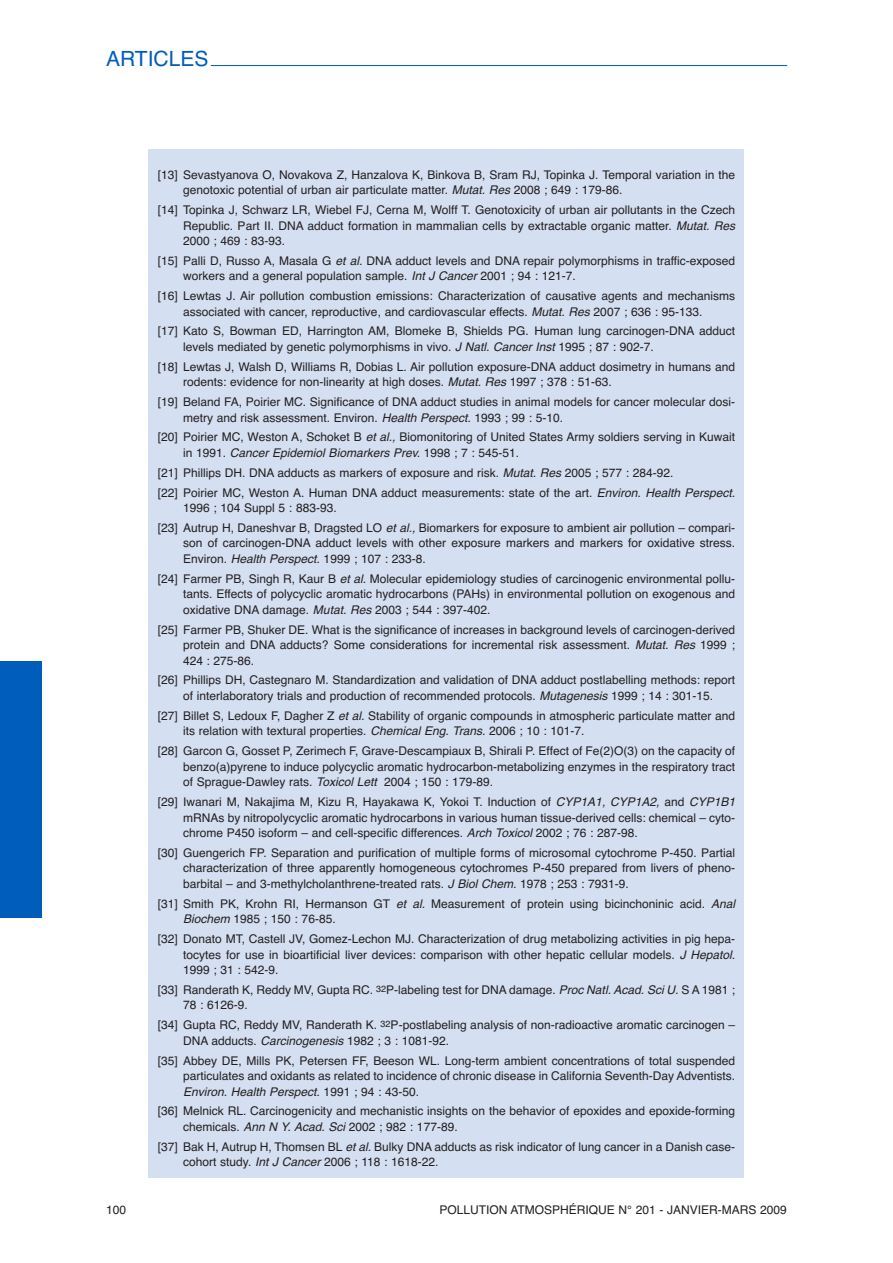
<style>
.page{position:relative;width:893px;height:1263px;background:#fff}
.page>*{position:absolute;margin:0;border:0;box-sizing:border-box;transform-origin:0 0}
.t1{font:21px "Helvetica TT";color:#005dbc}
.t2{font:12px/15.6px "Helvetica TT";color:#231f20}
.t3{font:italic 12px "Helvetica";color:#231f20}
.s1{font-family:"Helvetica";font-style:italic}
.s2{font-family:"Helvetica TT";font-style:normal}
</style>
<div class="page">
<hr style="left:211px;top:65px;width:576px;height:1px;background:#005dbc">
<div style="left:0;top:661px;width:42px;height:256px;background:#005dbc"></div>
<div style="left:149px;top:149px;width:595px;height:1029px;background:#d4dff1"></div>
<h1 class="t1" style="left:106px;top:51px;width:104px">ARTICLES</h1>
<p class="t2" style="left:183px;top:168px;width:553px;text-indent:-26px">[13] Sevastyanova O, Novakova Z, Hanzalova K, Binkova B, Sram RJ, Topinka J. Temporal variation in the genotoxic potential of urban air particulate matter. <span class="s1">Mutat. Res</span> 2008 ; 649 : 179-86.</p>
<p class="t2" style="left:183px;top:203px;width:556px;text-indent:-26px">[14] Topinka J, Schwarz LR, Wiebel FJ, Cerna M, Wolff T. Genotoxicity of urban air pollutants in the Czech<br>Republic. Part II. DNA adduct formation in mammalian cells by extractable organic matter. <span class="s1">Mutat. Res<br></span>2000 ; 469 : 83-93.</p>
<p class="t2" style="left:183px;top:254px;width:553px;text-indent:-26px">[15] Palli D, Russo A, Masala G <span class="s1">et al.</span> DNA adduct levels and DNA repair polymorphisms in traffic-exposed workers and a general population sample. <span class="s1">Int J Cancer</span>2001 ; 94 : 121-7.</p>
<p class="t2" style="left:183px;top:289px;width:553px;text-indent:-26px">[16] Lewtas J. Air pollution combustion emissions: Characterization of causative agents and mechanisms associated with cancer, reproductive, and cardiovascular effects. <span class="s1">Mutat. Res</span>2007 ; 636 : 95-133.</p>
<p class="t2" style="left:183px;top:325px;width:553px;text-indent:-26px">[17] Kato S, Bowman ED, Harrington AM, Blomeke B, Shields PG. Human lung carcinogen-DNA adduct levels mediated by genetic polymorphisms in vivo. <span class="s1">J Natl. Cancer Inst</span>1995 ; 87 : 902-7.</p>
<p class="t2" style="left:183px;top:360px;width:553px;text-indent:-26px">[18] Lewtas J, Walsh D, Williams R, Dobias L. Air pollution exposure-DNA adduct dosimetry in humans and rodents: evidence for non-linearity at high doses. <span class="s1">Mutat. Res</span>1997 ; 378 : 51-63.</p>
<p class="t2" style="left:183px;top:395px;width:553px;text-indent:-26px">[19] Beland FA, Poirier MC. Significance of DNA adduct studies in animal models for cancer molecular dosi&shy;metry and risk assessment. Environ. <span class="s1">Health Perspect.</span>1993 ; 99 : 5-10.</p>
<p class="t2" style="left:158px;top:431px;width:579px">[20] Poirier MC, Weston A, Schoket B <span class="s1">et al.,</span> Biomonitoring of United States Army soldiers serving in Kuwait</p>
<p class="t3" style="left:183px;top:448px;width:337px"><span class="s2">i n 1 9 9 1 .</span> Cancer Epidemiol Biomarkers Prev. <span class="s2">1 9 9 8 ; 7 : 5 4 5 - 5 1 .</span></p>
<p class="t2" style="left:158px;top:464px;width:581px;line-height:19.8px">[21] Phillips DH. DNA adducts as markers of exposure and risk. <span class="s1">Mutat. Res</span>2005 ; 577 : 284-92.<br>[22] Poirier MC, Weston A. Human DNA adduct measurements: state of the art. <span class="s1">Environ. Health Perspect.</span></p>
<p class="t2" style="left:158px;top:499px;width:579px;line-height:19.8px;text-indent:26px">1996 ; 104 Suppl 5 : 883-93.<br>[23] Autrup H, Daneshvar B, Dragsted LO <span class="s1">et al.,</span>Biomarkers for exposure to ambient air pollution – compari-</p>
<p class="t2" style="left:183px;top:537px;width:553px">son of carcinogen-DNA adduct levels with other exposure markers and markers for oxidative stress.<br>Environ. <span class="s1">Health Perspect.</span> 1999 ; 107 : 233-8.</p>
<p class="t2" style="left:183px;top:572px;width:553px;text-align:justify;text-indent:-26px">[24] Farmer PB, Singh R, Kaur B <span class="s1">et al.</span> Molecular epidemiology studies of carcinogenic environmental pollu&shy;tants. Effects of polycyclic aromatic hydrocarbons (PAHs) in environmental pollution on exogenous and oxidative DNA damage. <span class="s1">Mutat. Res</span> 2003 ; 544 : 397-402.</p>
<p class="t2" style="left:183px;top:623px;width:553px;text-align:justify;text-indent:-26px">[25] Farmer PB, Shuker DE. What is the significance of increases in background levels of carcinogen-derived protein and DNA adducts? Some considerations for incremental risk assessment. <span class="s1">Mutat. Res</span> 1999 ; 424 : 275-86.</p>
<p class="t2" style="left:158px;top:674px;width:579px;text-align:center">[26] Phillips DH, Castegnaro M. Standardization and validation of DNA adduct postlabelling methods: report of interlaboratory trials and production of recommended protocols. <span class="s1">Mutagenesis</span>1999 ; 14 : 301-15.</p>
<p class="t2" style="left:183px;top:709px;width:553px;text-indent:-26px">[27] Billet S, Ledoux F, Dagher Z <span class="s1">et al.</span>Stability of organic compounds in atmospheric particulate matter and its relation with textural properties. <span class="s1">Chemical Eng. Trans.</span>2006 ; 10 : 101-7.</p>
<p class="t2" style="left:183px;top:744px;width:553px;text-align:justify;text-indent:-26px">[28] Garcon G, Gosset P, Zerimech F, Grave-Descampiaux B, Shirali P. Effect of Fe(2)O(3) on the capacity of benzo(a)pyrene to induce polycyclic aromatic hydrocarbon-metabolizing enzymes in the respiratory tract of Sprague-Dawley rats. <span class="s1">Toxicol Lett</span> 2004 ; 150 : 179-89.</p>
<p class="t2" style="left:183px;top:795px;width:556px;text-indent:-26px">[29] Iwanari M, Nakajima M, Kizu R, Hayakawa K, Yokoi T. Induction of <span class="s1">CYP1A1, CYP1A2,</span> and <span class="s1">CYP1B1 </span>mRNAs by nitropolycyclic aromatic hydrocarbons in various human tissue-derived cells: chemical – cyto&shy;chrome P450 isoform – and cell-specific differences. <span class="s1">Arch Toxicol</span>2002 ; 76 : 287-98.</p>
<p class="t2" style="left:183px;top:846px;width:553px;text-align:justify;text-indent:-26px">[30] Guengerich FP. Separation and purification of multiple forms of microsomal cytochrome P-450. Partial characterization of three apparently homogeneous cytochromes P-450 prepared from livers of pheno&shy;barbital – and 3-methylcholanthrene-treated rats. <span class="s1">J Biol Chem.</span>1978 ; 253 : 7931-9.</p>
<p class="t2" style="left:183px;top:897px;width:556px;text-indent:-26px">[31] Smith PK, Krohn RI, Hermanson GT <span class="s1">et al.</span> Measurement of protein using bicinchoninic acid. <span class="s1">Anal<br>Biochem</span>1985 ; 150 : 76-85.</p>
<p class="t2" style="left:183px;top:932px;width:556px;text-indent:-26px">[32] Donato MT, Castell JV, Gomez-Lechon MJ. Characterization of drug metabolizing activities in pig hepa&shy;tocytes for use in bioartificial liver devices: comparison with other hepatic cellular models. <span class="s1">J Hepatol.<br></span>1999 ; 31 : 542-9.</p>
<p class="t2" style="left:183px;top:983px;width:553px;text-indent:-26px">[33] Randerath K, Reddy MV, Gupta RC. <sup>32</sup>P-labeling test for DNA damage. <span class="s1">Proc Natl.Acad.SciU.</span>S A 1981 ;<br>78 : 6126-9.</p>
<p class="t2" style="left:183px;top:1018px;width:553px;text-indent:-26px">[34] Gupta RC, Reddy MV, Randerath K. <sup>32</sup>P-postlabeling analysis of non-radioactive aromatic carcinogen –<br>DNA adducts. <span class="s1">Carcinogenesis</span>1982 ; 3 : 1081-92.</p>
<p class="t2" style="left:158px;top:1054px;width:579px;text-align:right">[35] Abbey DE, Mills PK, Petersen FF, Beeson WL. Long-term ambient concentrations of total suspended particulates and oxidants as related to incidence of chronic disease in California Seventh-Day Adventists.</p>
<p class="t3" style="left:183px;top:1087px;width:237px">Environ. Health Perspect. <span class="s2">1 9 9 1 ; 9 4 : 4 3 - 5 0 .</span></p>
<p class="t2" style="left:183px;top:1105px;width:553px;text-indent:-26px">[36] Melnick RL. Carcinogenicity and mechanistic insights on the behavior of epoxides and epoxide-forming chemicals. <span class="s1">Ann N Y. Acad. Sci</span>2002 ; 982 : 177-89.</p>
<p class="t2" style="left:183px;top:1140px;width:553px;text-indent:-26px">[37] Bak H, Autrup H, Thomsen BL <span class="s1">etal.</span>Bulky DNA adducts as risk indicator of lung cancer in a Danish case&shy;cohort study. <span class="s1">Int J Cancer</span>2006 ; 118 : 1618-22.</p>
<p class="t2" style="left:106px;top:1203px;width:22px">100</p>
<p class="t2" style="left:439px;top:1203px;width:349px">POLLUTION ATMOSPHÉRIQUE N° 201 - JANVIER-MARS 2009</p>
</div>
